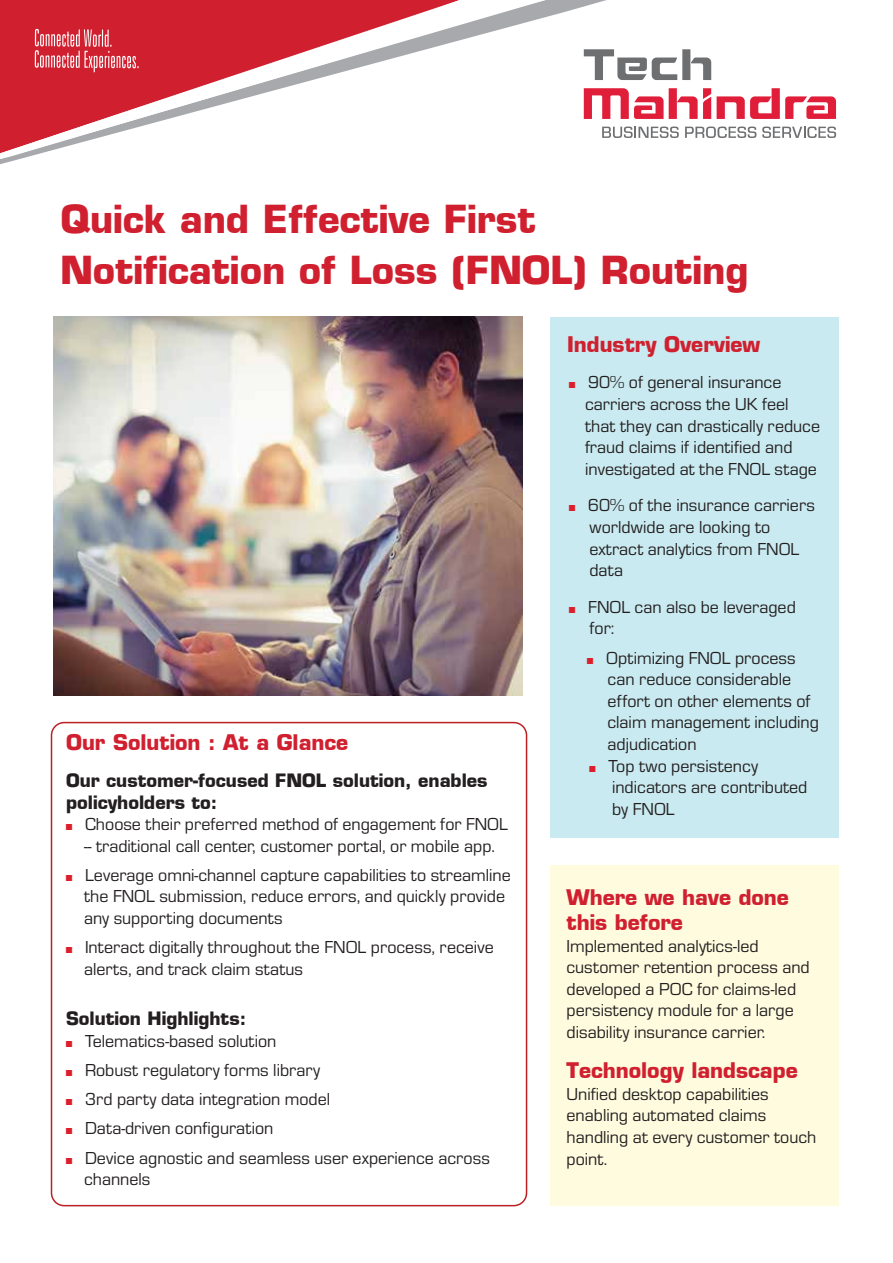
<style>
.page{position:relative;width:893px;height:1263px;background:#fff}
.page>*{position:absolute;margin:0;border:0;box-sizing:border-box;transform-origin:0 0}
.t1{font:700 37.65px/51.6px "Eurostile";color:#d0202f}
.t2{font:700 21px/25.2px "Eurostile";color:#d0202f}
.t3{font:18px/21.6px "Eurostile";color:#231f20}
.t4{font:700 18px/21.6px "Eurostile";color:#231f20}
.s1{font-size:9px;color:#dd1f2c}
</style>
<div class="page">
<div style="left:551px;top:865px;width:288px;height:340px;background:#fefbdf"></div>
<svg style="left:607px;top:49px;width:104px;height:31px"></svg>
<svg style="left:607px;top:88px;width:229px;height:31px"></svg>
<svg style="left:607px;top:127px;width:72px;height:11px"></svg>
<svg style="left:685px;top:127px;width:71px;height:11px"></svg>
<svg style="left:762px;top:127px;width:74px;height:11px"></svg>
<div style="left:51px;top:722px;width:476px;height:484px;border:2px solid #bc2025;border-radius:13px"></div>
<svg style="left:0;top:0;width:607px;height:164px"></svg>
<svg style="left:0;top:0;width:546px;height:159px"></svg>
<svg style="left:35px;top:29px;width:104px;height:43px;background:#da505c"></svg>
<div style="left:550px;top:317px;width:288px;height:520px;background:#c9eaf0"></div>
<img style="left:53px;top:316px;width:469px;height:379px">
<h1 class="t1" style="left:60px;top:193px;width:690px">Quick and Effective First<br>Notification of Loss (FNOL) Routing</h1>
<p class="t2" style="left:66px;top:730px;width:284px">Our Solution : At a Glance</p>
<p class="t4" style="left:66px;top:769px;width:423px">Our customer-focused FNOL solution, enables policyholders to:</p>
<p class="t3" style="left:66px;top:814px;width:443px;text-align:center"><span class="s1">■</span> Choose their preferred method of engagement for FNOL -- traditional call center, customer portal, or mobile app.</p>
<p class="t3" style="left:84px;top:864px;width:428px;text-indent:-18px"><span class="s1">■</span> Leverage omni-channel capture capabilities to streamline the FNOL submission, reduce errors, and quickly provide any supporting documents</p>
<p class="t3" style="left:84px;top:937px;width:411px;text-indent:-18px"><span class="s1">■</span> Interact digitally throughout the FNOL process, receive alerts, and track claim status</p>
<p class="t4" style="left:66px;top:1008px;width:182px">Solution Highlights:</p>
<p class="t3" style="left:66px;top:1031px;width:212px"><span class="s1">■</span> Telematics-based solution</p>
<p class="t3" style="left:66px;top:1060px;width:255px"><span class="s1">■</span> Robust regulatory forms library</p>
<p class="t3" style="left:66px;top:1089px;width:266px"><span class="s1">■</span> 3rd party data integration model</p>
<p class="t3" style="left:66px;top:1118px;width:209px"><span class="s1">■</span> Data-driven configuration</p>
<p class="t3" style="left:84px;top:1147px;width:407px;text-indent:-18px"><span class="s1">■</span> Device agnostic and seamless user experience across channels</p>
<p class="t2" style="left:567px;top:331px;width:195px">Industry Overview</p>
<p class="t3" style="left:585px;top:372px;width:237px;text-indent:-16px"><span class="s1">■</span> 90% of general insurance carriers across the UK feel that they can drastically reduce fraud claims if identified and investigated at the FNOL stage</p>
<p class="t3" style="left:590px;top:495px;width:227px;text-indent:-20px"><span class="s1">■</span> 60% of the insurance carriers worldwide are looking to extract analytics from FNOL data</p>
<p class="t3" style="left:590px;top:596px;width:208px;text-indent:-20px"><span class="s1">■</span> FNOL can also be leveraged for:</p>
<p class="t3" style="left:608px;top:647px;width:213px;text-indent:-20px"><span class="s1">■</span> Optimizing FNOL process can reduce considerable effort on other elements of claim management including adjudication</p>
<p class="t3" style="left:612px;top:755px;width:197px;text-indent:-23px"><span class="s1">■</span> Top two persistency indicators are contributed by FNOL</p>
<p class="t2" style="left:567px;top:884px;width:224px">Where we have done this before</p>
<p class="t3" style="left:567px;top:935px;width:245px">Implemented analytics-led customer retention process and developed a POC for claims-led persistency module for a large disability insurance carrier.</p>
<p class="t2" style="left:567px;top:1058px;width:233px">Technology landscape</p>
<p class="t3" style="left:567px;top:1083px;width:251px">Unified desktop capabilities enabling automated claims handling at every customer touch point.</p>
</div>
